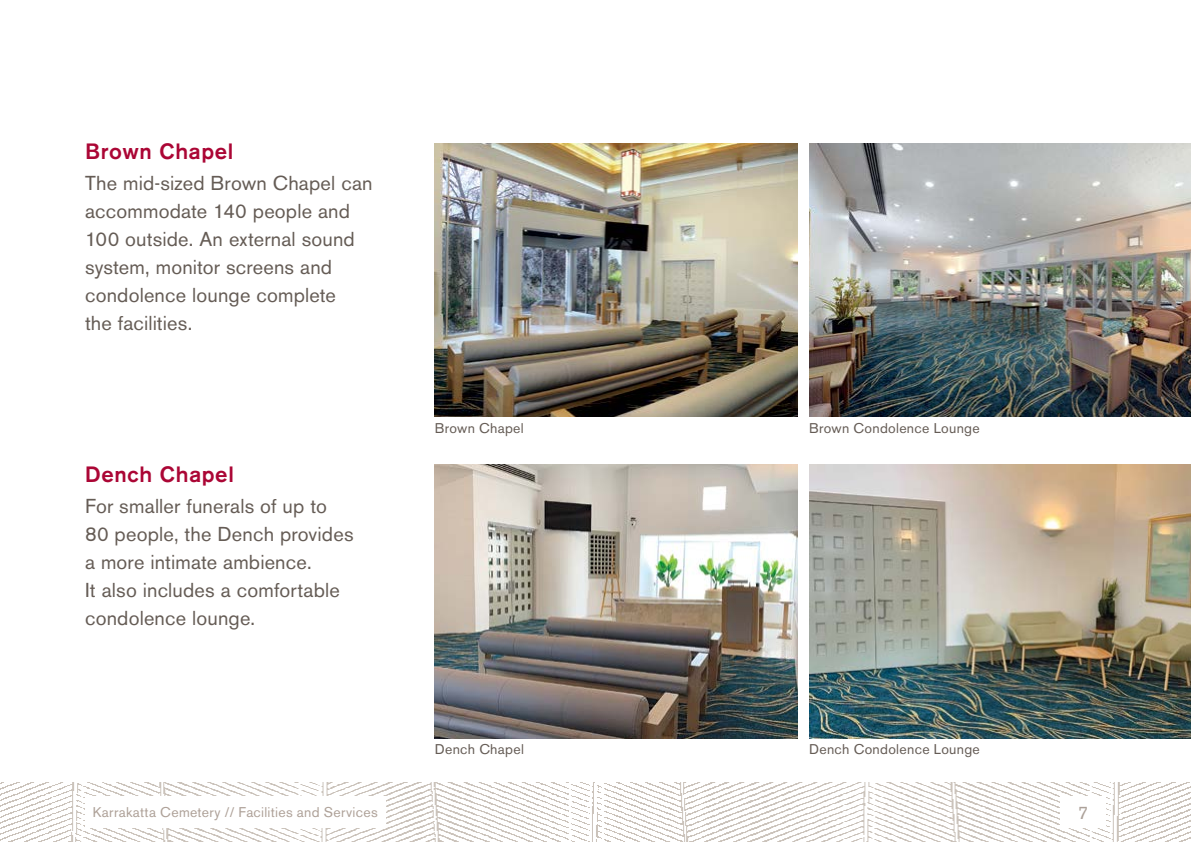
<style>
.page{position:relative;width:1191px;height:842px;background:#fff}
.page>*{position:absolute;margin:0;border:0;box-sizing:border-box;transform-origin:0 0}
.t1{font:500 22px "Akzidenz Grotesk BE";letter-spacing:.03em;color:#ab0635}
.t2{font:20px/28px "Akzidenz Grotesk BE";letter-spacing:.01em;color:#655c55}
.t3{font:18px "Akzidenz Grotesk BE";color:#aca199}
.t4{font:14px "Akzidenz Grotesk BE";letter-spacing:.02em;color:#655c55}
.t5{font:14px "Akzidenz Grotesk BE";letter-spacing:.025em;color:#aea198}
</style>
<div class="page">
<img style="left:0;top:782px;width:1191px;height:60px">
<div style="left:85px;top:797px;width:301px;height:31px;background:#fff"></div>
<div style="left:1060px;top:797px;width:46px;height:31px;background:#fff"></div>
<img style="left:435px;top:144px;width:362px;height:273px">
<img style="left:435px;top:465px;width:362px;height:273px">
<img style="left:809px;top:144px;width:382px;height:273px">
<img style="left:809px;top:465px;width:382px;height:273px">
<p class="t1" style="left:85px;top:138px;width:150px">Brown Chapel</p>
<p class="t2" style="left:85px;top:169px;width:289px">The mid-sized Brown Chapel can accommodate 140 people and<br>100 outside. An external sound system, monitor screens and condolence lounge complete<br>the facilities.</p>
<p class="t1" style="left:85px;top:461px;width:150px">Dench Chapel</p>
<p class="t2" style="left:85px;top:492px;width:270px">For smaller funerals of up to<br>80 people, the Dench provides a more intimate ambience.<br>It also includes a comfortable condolence lounge.</p>
<p class="t4" style="left:435px;top:420px;width:91px">Brown Chapel</p>
<p class="t4" style="left:435px;top:741px;width:91px">Dench Chapel</p>
<p class="t4" style="left:809px;top:420px;width:172px">Brown Condolence Lounge</p>
<p class="t4" style="left:809px;top:741px;width:172px">Dench Condolence Lounge</p>
<p class="t5" style="left:93px;top:804px;width:286px">Karrakatta Cemetery // Facilities and Services</p>
<p class="t3" style="left:1078px;top:802px;width:12px">7</p>
</div>
